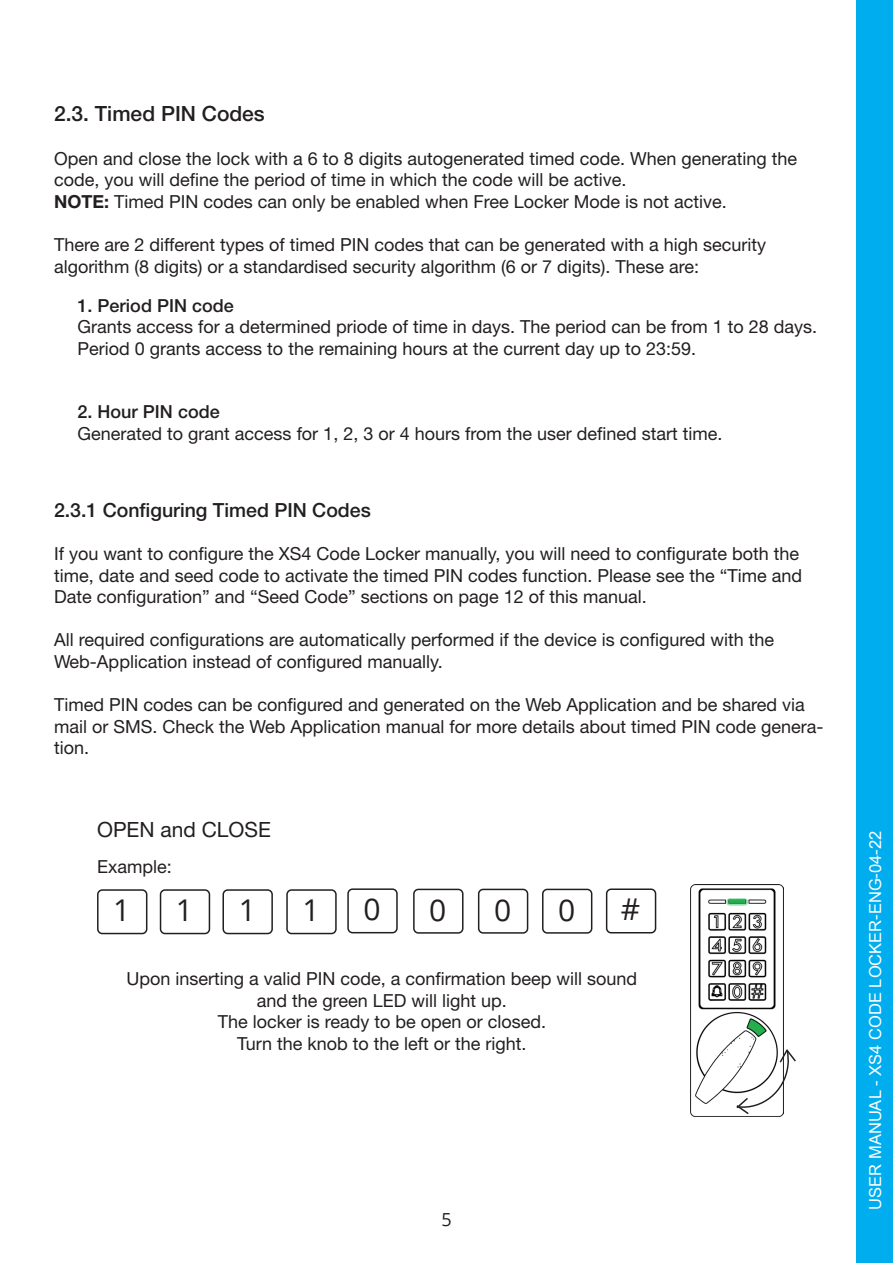
<style>
.page{position:relative;width:893px;height:1263px;background:#fff}
.page>*{position:absolute;margin:0;border:0;box-sizing:border-box;transform-origin:0 0}
.t1{font:30px "Open Sans";color:#231f20}
.t2{font:500 21px "Helvetica Neue LT Std";color:#231f20}
.t3{font:21px "Helvetica Neue LT Std";color:#231f20}
.t4{font:500 19.5px "Helvetica Neue LT Std";color:#231f20}
.t5{font:18px/21.6px "Helvetica Neue LT Std";color:#231f20}
.t6{font:500 18px "Helvetica Neue LT Std";color:#231f20}
.t7{font:18px "Open Sans";color:#231f20}
.t8{font:16.5px "Arial Unicode MS";color:#fff}
.s1{font-weight:700}
</style>
<div class="page">
<hr style="left:0;top:0;width:1px;height:1263px;background:#00aeef">
<div style="left:856px;top:0;width:37px;height:1263px;background:#00aeef"></div>
<div style="left:478px;top:889px;width:50px;height:45px;border:2px solid #231f20;border-radius:4px"></div>
<div style="left:606px;top:888px;width:50px;height:45px;border:2px solid #231f20;border-radius:4px"></div>
<div style="left:413px;top:889px;width:50px;height:45px;border:2px solid #231f20;border-radius:4px"></div>
<div style="left:542px;top:889px;width:50px;height:45px;border:2px solid #231f20;border-radius:4px"></div>
<div style="left:347px;top:888px;width:51px;height:45px;border:2px solid #231f20;border-radius:4px"></div>
<div style="left:286px;top:889px;width:51px;height:45px;border:2px solid #231f20;border-radius:4px"></div>
<div style="left:222px;top:889px;width:51px;height:45px;border:2px solid #231f20;border-radius:4px"></div>
<div style="left:160px;top:889px;width:50px;height:45px;border:2px solid #231f20;border-radius:4px"></div>
<div style="left:97px;top:889px;width:50px;height:45px;border:2px solid #231f20;border-radius:4px"></div>
<img style="left:690px;top:885px;width:93px;height:231px">
<svg style="left:735px;top:1048px;width:61px;height:68px"></svg>
<hr style="left:729px;top:900px;width:16px;height:3px;background:#1ab04b">
<svg style="left:730px;top:898px;width:14px;height:8px"></svg>
<p class="t2" style="left:54px;top:101px;width:212px">2.3. Timed PIN Codes</p>
<p class="t5" style="left:54px;top:147px;width:745px">Open and close the lock with a 6 to 8 digits autogenerated timed code. When generating the code, you will define the period of time in which the code will be active.<br><span class="s1">NOTE:</span> Timed PIN codes can only be enabled when Free Locker Mode is not active.</p>
<p class="t5" style="left:54px;top:233px;width:714px">There are 2 different types of timed PIN codes that can be generated with a high security algorithm (8 digits) or a standardised security algorithm (6 or 7 digits). These are:</p>
<p class="t6" style="left:78px;top:294px;width:158px">1. Period PIN code</p>
<p class="t5" style="left:78px;top:316px;width:741px">Grants access for a determined priode of time in days. The period can be from 1 to 28 days.<br>Period 0 grants access to the remaining hours at the current day up to 23:59.</p>
<p class="t6" style="left:78px;top:401px;width:144px">2. Hour PIN code</p>
<p class="t5" style="left:78px;top:422px;width:646px">Generated to grant access for 1, 2, 3 or 4 hours from the user defined start time.</p>
<p class="t4" style="left:54px;top:498px;width:318px">2.3.1 Configuring Timed PIN Codes</p>
<p class="t5" style="left:54px;top:543px;width:750px">If you want to configure the XS4 Code Locker manually, you will need to configurate both the time, date and seed code to activate the timed PIN codes function. Please see the “Time and<br>Date configuration” and “Seed Code” sections on page 12 of this manual.</p>
<p class="t5" style="left:54px;top:629px;width:722px">All required configurations are automatically performed if the device is configured with the<br>Web-Application instead of configured manually.</p>
<p class="t5" style="left:54px;top:694px;width:771px">Timed PIN codes can be configured and generated on the Web Application and be shared via mail or SMS. Check the Web Application manual for more details about timed PIN code genera&shy;tion.</p>
<p class="t3" style="left:97px;top:817px;width:175px">OPEN and CLOSE</p>
<p class="t5" style="left:97px;top:855px;width:76px">Example:</p>
<h1 class="t1" style="left:113px;top:890px;width:19px">1</h1>
<h1 class="t1" style="left:176px;top:890px;width:19px">1</h1>
<h1 class="t1" style="left:239px;top:890px;width:19px">1</h1>
<h1 class="t1" style="left:302px;top:890px;width:19px">1</h1>
<h1 class="t1" style="left:363px;top:889px;width:19px">0</h1>
<h1 class="t1" style="left:429px;top:889px;width:19px">0</h1>
<h1 class="t1" style="left:494px;top:889px;width:19px">0</h1>
<h1 class="t1" style="left:558px;top:889px;width:19px">0</h1>
<h1 class="t1" style="left:621px;top:889px;width:21px">#</h1>
<p class="t5" style="left:127px;top:967px;width:512px;text-align:center">Upon inserting a valid PIN code, a confirmation beep will sound and the green LED will light up.<br>The locker is ready to be open or closed.<br>Turn the knob to the left or the right.</p>
<p class="t7" style="left:441px;top:1207px;width:12px">5</p>
<p class="t8" style="left:863px;top:1209px;width:380px;rotate:-90deg">USER MANUAL - XS4 CODE LOCKER-ENG-04-22</p>
</div>
